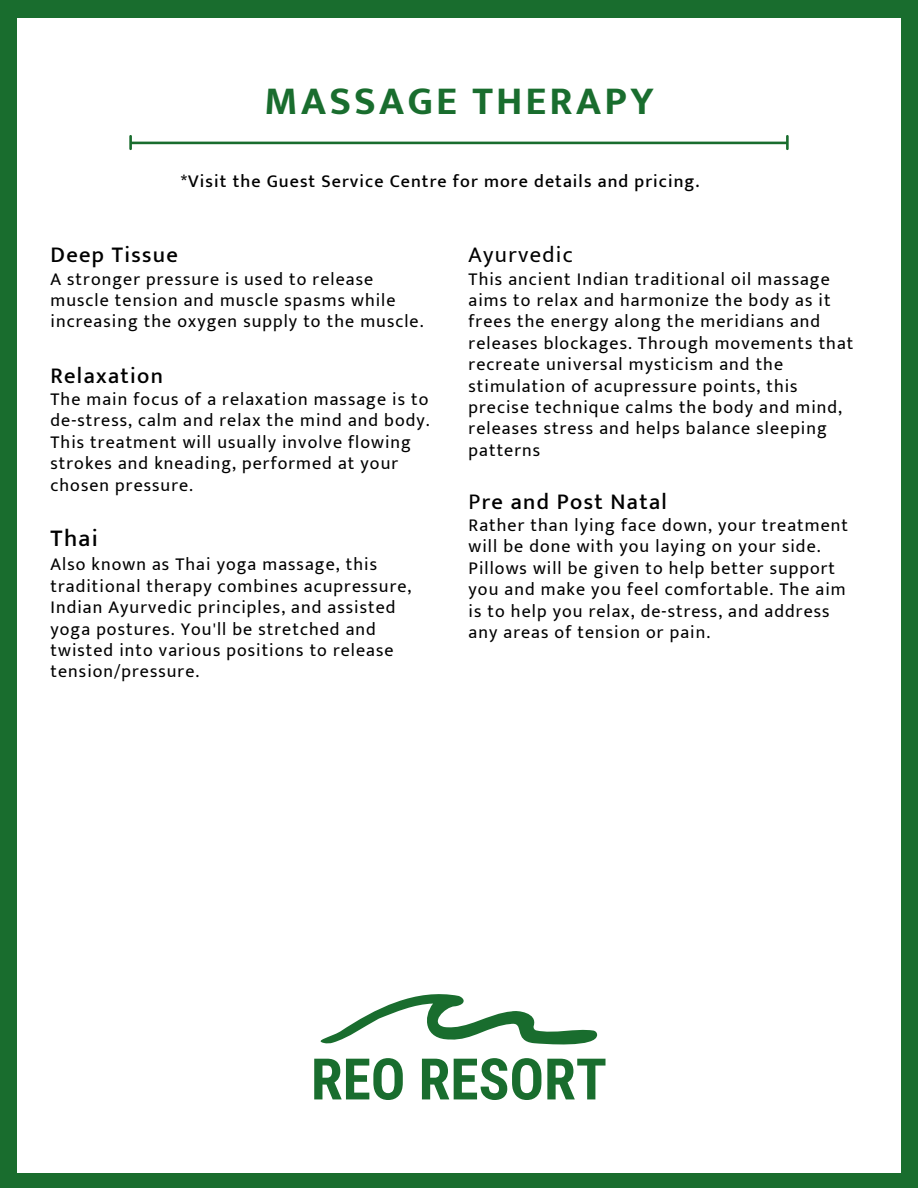
<style>
.page{position:relative;width:918px;height:1188px;background:#196d2e}
.page>*{position:absolute;margin:0;border:0;box-sizing:border-box;transform-origin:0 0}
.t1{font:700 57.3px "Roboto Condensed";color:#196d2e}
.t2{font:700 40.5px "Mukta";letter-spacing:.075em;color:#196d2e}
.t3{font:500 24px "Mukta Mahee";color:#000}
.t4{font:500 22.5px "Mukta Mahee";letter-spacing:.06em;color:#000}
.t5{font:22.5px "Mukta Mahee";letter-spacing:.06em;color:#000}
.t6{font:18px/21.3px "Mukta Mahee";letter-spacing:.06em;color:#000}
.t7{font:500 18px "Mukta Mahee";letter-spacing:.06em;color:#000}
.s1{font-weight:400}
</style>
<div class="page">
<div style="left:17px;top:18px;width:884px;height:1154px;background:#fff"></div>
<svg style="left:129px;top:135px;width:660px;height:15px"></svg>
<svg style="left:320px;top:994px;width:278px;height:51px"></svg>
<p class="t2" style="left:264px;top:76px;width:391px">MASSAGE THERAPY</p>
<p class="t7" style="left:181px;top:170px;width:520px">*Visit the Guest Service Centre for more details and pricing.</p>
<p class="t4" style="left:51px;top:241px;width:129px">Deep Tissue</p>
<p class="t6" style="left:51px;top:268px;width:375px">A stronger pressure is used to release muscle tension and muscle spasms while increasing the oxygen supply to the muscle.</p>
<p class="t4" style="left:51px;top:362px;width:114px">Relaxation</p>
<p class="t6" style="left:51px;top:388px;width:381px">The main focus of a relaxation massage is to de-stress, calm and relax the mind and body.<br>This treatment will usually involve flowing strokes and kneading, performed at your chosen pressure.</p>
<p class="t3" style="left:51px;top:523px;width:49px">Thai</p>
<p class="t6" style="left:51px;top:554px;width:362px">Also known as Thai yoga massage, this traditional therapy combines acupressure, Indian Ayurvedic principles, and assisted yoga postures. You'll be stretched and twisted into various positions to release tension/pressure.</p>
<p class="t5" style="left:469px;top:241px;width:106px">Ayurvedic</p>
<p class="t6" style="left:469px;top:268px;width:386px">This ancient Indian traditional oil massage aims to relax and harmonize the body as it frees the energy along the meridians and releases blockages. Through movements that recreate universal mysticism and the stimulation of acupressure points, this precise technique calms the body and mind, releases stress and helps balance sleeping patterns</p>
<p class="t4" style="left:469px;top:488px;width:200px"><span class="s1">P</span>re and Post Natal</p>
<p class="t6" style="left:469px;top:514px;width:381px">Rather than lying face down, your treatment will be done with you laying on your side.<br>Pillows will be given to help better support you and make you feel comfortable. The aim is to help you relax, de-stress, and address any areas of tension or pain.</p>
<p class="t1" style="left:311px;top:1046px;width:297px">REO RESORT</p>
</div>
